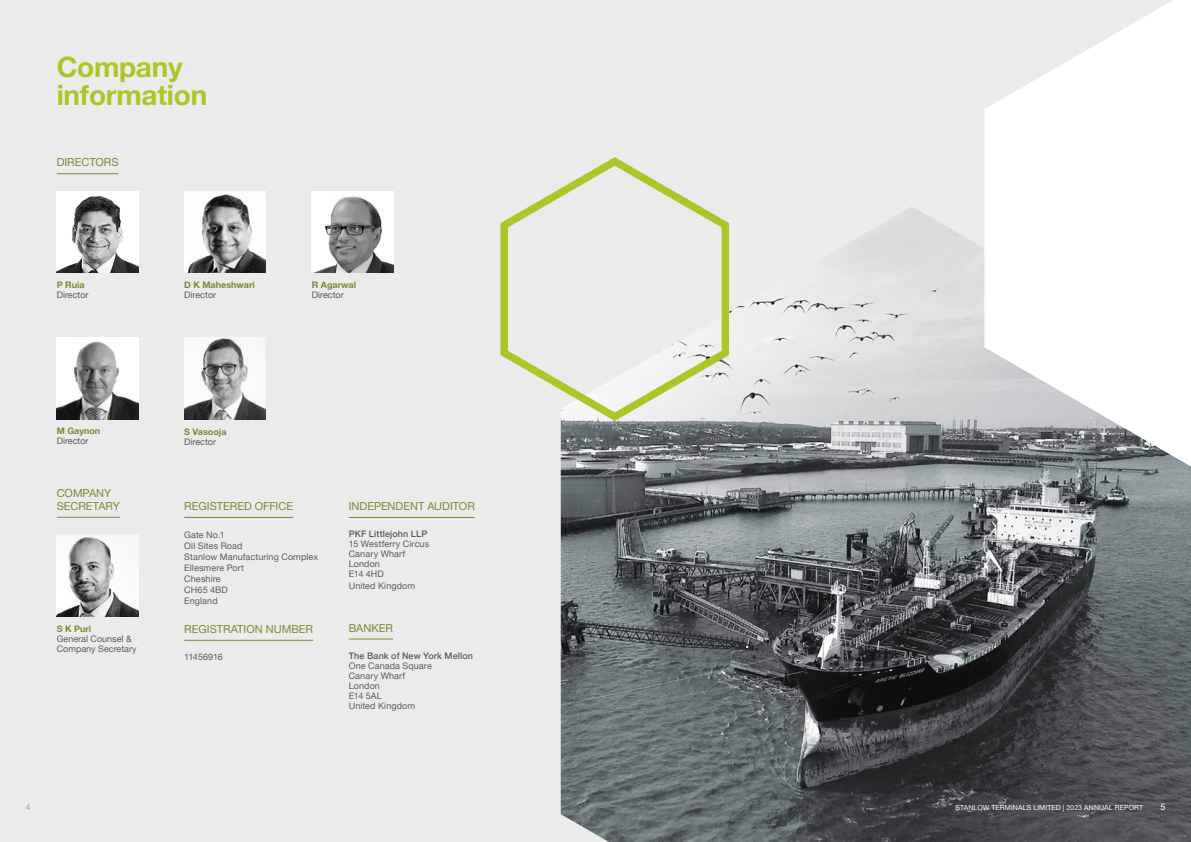
<style>
.page{position:relative;width:1191px;height:842px;background:#ecebeb}
.page>*{position:absolute;margin:0;border:0;box-sizing:border-box;transform-origin:0 0}
.t1{font:700 28px/28px "Helvetica Neue";letter-spacing:-.01em;color:#afc428}
.t2{font:11px/13px "Helvetica Neue";color:#778b34}
.t3{font:9px/10px "Helvetica Neue";letter-spacing:.01em;color:#5b5b5c}
.t4{font:700 9px "Helvetica Neue";color:#778b34}
.t5{font:500 9px "Helvetica Neue";letter-spacing:.01em;color:#5b5b5c}
.t6{font:9px "Helvetica Neue";letter-spacing:-.02em;color:#5b5b5c}
.t7{font:9px "Helvetica Neue";color:#9d9d9c}
.t8{font:9px "Helvetica Neue";color:#fff}
.t9{font:7px "Helvetica Neue";letter-spacing:.015em;color:#fff}
</style>
<div class="page">
<img style="left:184px;top:338px;width:82px;height:81px">
<img style="left:57px;top:338px;width:81px;height:81px">
<img style="left:57px;top:535px;width:81px;height:81px">
<hr style="left:57px;top:517px;width:63px;height:1px;background:#778b34">
<img style="left:561px;top:207px;width:630px;height:635px">
<svg style="left:984px;top:0;width:207px;height:466px;background:#eff0f0"></svg>
<svg style="left:500px;top:157px;width:229px;height:264px"></svg>
<hr style="left:184px;top:517px;width:109px;height:1px;background:#778b34">
<hr style="left:184px;top:640px;width:129px;height:1px;background:#778b34">
<hr style="left:349px;top:517px;width:126px;height:1px;background:#778b34">
<hr style="left:349px;top:639px;width:44px;height:1px;background:#778b34">
<div style="left:312px;top:191px;width:81px;height:82px;background:#fff"></div>
<img style="left:313px;top:195px;width:80px;height:78px">
<img style="left:57px;top:191px;width:81px;height:82px">
<hr style="left:57px;top:173px;width:61px;height:1px;background:#778b34">
<img style="left:184px;top:191px;width:82px;height:82px">
<h1 class="t1" style="left:57px;top:53px;width:152px">Company information</h1>
<p class="t2" style="left:57px;top:157px;width:63px">DIRECTORS</p>
<p class="t4" style="left:57px;top:278px;width:29px">P Ruia</p>
<p class="t3" style="left:57px;top:290px;width:33px">Director</p>
<p class="t4" style="left:184px;top:278px;width:72px">D K Maheshwari</p>
<p class="t3" style="left:184px;top:290px;width:33px">Director</p>
<p class="t4" style="left:312px;top:278px;width:46px">R Agarwal</p>
<p class="t3" style="left:312px;top:290px;width:33px">Director</p>
<p class="t4" style="left:57px;top:424px;width:45px">M Gaynon</p>
<p class="t3" style="left:57px;top:437px;width:33px">Director</p>
<p class="t2" style="left:57px;top:487px;width:65px">COMPANY<br>SECRETARY</p>
<p class="t4" style="left:57px;top:621px;width:36px">S K Puri</p>
<p class="t3" style="left:57px;top:634px;width:81px">General Counsel &amp;<br>Company Secretary</p>
<p class="t4" style="left:184px;top:424px;width:44px">S Vasooja</p>
<p class="t3" style="left:184px;top:437px;width:33px">Director</p>
<p class="t2" style="left:184px;top:500px;width:110px">REGISTERED OFFICE</p>
<p class="t3" style="left:184px;top:530px;width:135px;line-height:11px">Gate No.1<br>Oil Sites Road<br>Stanlow Manufacturing Complex<br>Ellesmere Port<br>Cheshire<br>CH65 4BD<br>England</p>
<p class="t2" style="left:184px;top:623px;width:130px">REGISTRATION NUMBER</p>
<p class="t6" style="left:184px;top:650px;width:40px">11456916</p>
<p class="t2" style="left:349px;top:500px;width:128px">INDEPENDENT AUDITOR</p>
<p class="t5" style="left:349px;top:527px;width:80px">PKF Littlejohn LLP</p>
<p class="t3" style="left:349px;top:539px;width:82px">15 Westferry Circus<br>Canary Wharf<br>London<br>E14 4HD</p>
<p class="t3" style="left:349px;top:581px;width:68px">United Kingdom</p>
<p class="t2" style="left:349px;top:622px;width:46px">BANKER</p>
<p class="t5" style="left:349px;top:648px;width:126px">The Bank of New York Mellon</p>
<p class="t3" style="left:349px;top:661px;width:85px">One Canada Square<br>Canary Wharf<br>London<br>E14 5AL<br>United Kingdom</p>
<p class="t7" style="left:26px;top:801px;width:7px">4</p>
<p class="t9" style="left:955px;top:803px;width:189px">STANLOW TERMINALS LIMITED | 2023 ANNUAL REPORT</p>
<p class="t8" style="left:1160px;top:801px;width:7px">5</p>
</div>
